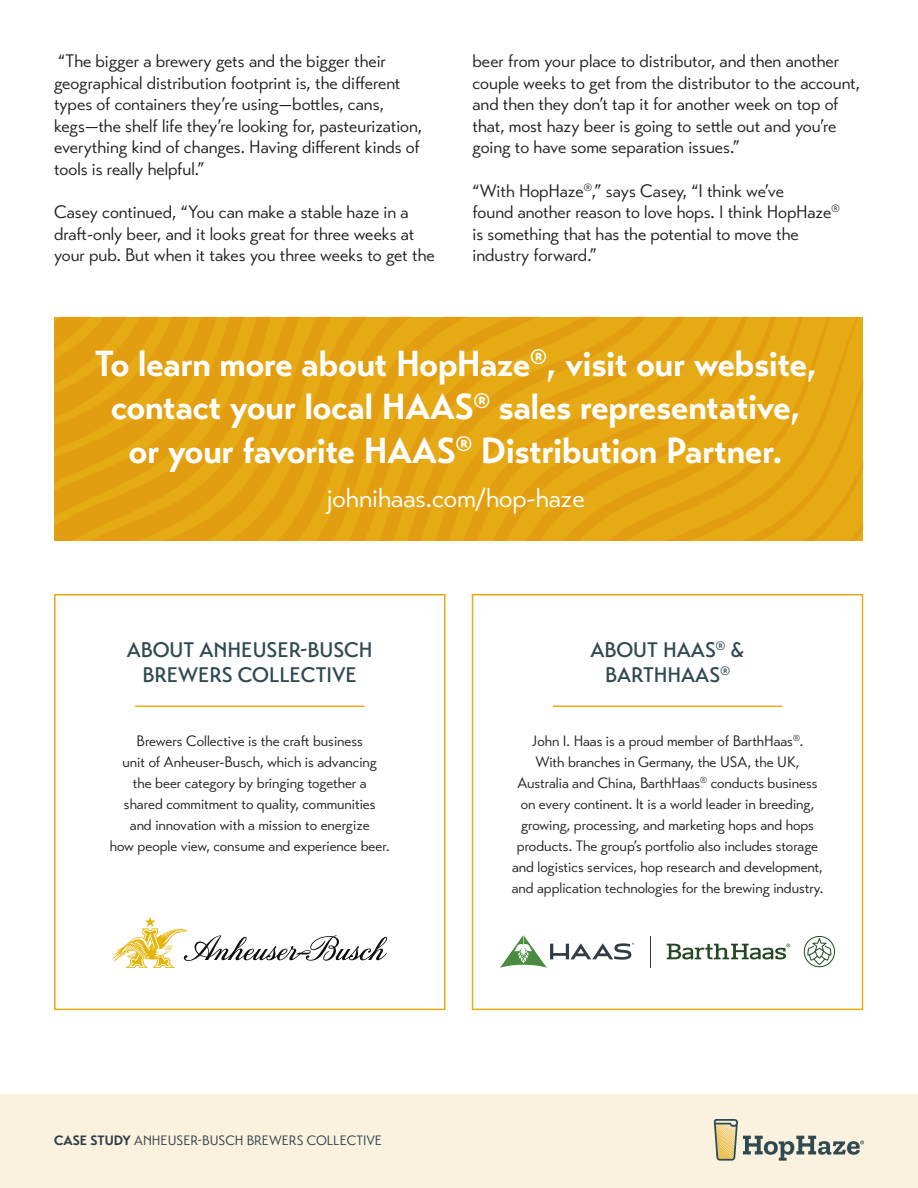
<style>
.page{position:relative;width:918px;height:1188px;background:#fff}
.page>*{position:absolute;margin:0;border:0;box-sizing:border-box;transform-origin:0 0}
.t1{font:700 36px/43.2px "Transat";color:#fff;text-align:center}
.t2{font:27px "Transat Standard";color:#fff}
.t3{font:500 21px/25.2px "Transat";color:#2f4a51;text-align:center}
.t4{font:18px/21.6px "Transat Standard";color:#231f20}
.t5{font:15px/21px "Transat Standard";color:#231f20;text-align:center}
.t6{font:13.5px "Transat Standard";color:#303d47}
.s1{font-family:"Transat";font-weight:700}
</style>
<div class="page">
<div style="left:0;top:1094px;width:918px;height:94px;background:#faf2de"></div>
<svg style="left:714px;top:1119px;width:150px;height:42px"></svg>
<svg style="left:841px;top:317px;width:23px;height:224px;background:#e6ac1d"></svg>
<svg style="left:779px;top:317px;width:62px;height:224px;background:#e5a713"></svg>
<svg style="left:706px;top:317px;width:73px;height:224px;background:#e5a713"></svg>
<svg style="left:650px;top:317px;width:56px;height:224px;background:#e4a612"></svg>
<svg style="left:606px;top:317px;width:44px;height:224px;background:#e4a612"></svg>
<svg style="left:570px;top:317px;width:36px;height:224px;background:#e4a512"></svg>
<svg style="left:55px;top:317px;width:515px;height:224px;background:#e4a412"></svg>
<div style="left:55px;top:317px;width:483px;height:200px;background:#e3a211"></div>
<div style="left:55px;top:317px;width:454px;height:166px;background:#e3a211"></div>
<div style="left:55px;top:317px;width:426px;height:133px;background:#e3a211"></div>
<svg style="left:55px;top:317px;width:398px;height:101px;background:#e3a311"></svg>
<div style="left:54px;top:594px;width:392px;height:416px;border:2px solid #e6aa14"></div>
<div style="left:472px;top:594px;width:391px;height:416px;border:2px solid #e6aa14"></div>
<hr style="left:135px;top:706px;width:230px;height:1px;background:#e6aa14">
<hr style="left:553px;top:706px;width:229px;height:1px;background:#e6aa14">
<svg style="left:667px;top:944px;width:123px;height:16px"></svg>
<svg style="left:804px;top:936px;width:31px;height:31px"></svg>
<hr style="left:650px;top:936px;width:1px;height:31px;background:#303d47">
<svg style="left:500px;top:935px;width:134px;height:33px"></svg>
<svg style="left:112px;top:917px;width:275px;height:51px"></svg>
<p class="t4" style="left:54px;top:50px;width:370px">“The bigger a brewery gets and the bigger their geographical distribution footprint is, the different types of containers they’re using—bottles, cans, kegs—the shelf life they’re looking for, pasteurization, everything kind of changes. Having different kinds of tools is really helpful.”</p>
<p class="t4" style="left:54px;top:201px;width:382px">Casey continued, “You can make a stable haze in a draft-only beer, and it looks great for three weeks at your pub. But when it takes you three weeks to get the</p>
<p class="t4" style="left:472px;top:50px;width:389px">beer from your place to distributor, and then another couple weeks to get from the distributor to the account, and then they don’t tap it for another week on top of that, most hazy beer is going to settle out and you’re going to have some separation issues.”</p>
<p class="t4" style="left:472px;top:180px;width:369px">“With HopHaze<sup>®</sup>,” says Casey, “I think we’ve<br>found another reason to love hops. I think HopHaze<sup>® </sup>is something that has the potential to move the industry forward.”</p>
<h1 class="t1" style="left:95px;top:342px;width:724px">To learn more about HopHaze<sup>®</sup>, visit our website, contact your local HAAS<sup>®</sup> sales representative, or your favorite HAAS<sup>®</sup> Distribution Partner.</h1>
<h2 class="t2" style="left:327px;top:482px;width:260px">johnihaas.com/hop-haze</h2>
<p class="t3" style="left:127px;top:637px;width:247px">ABOUT ANHEUSER-BUSCH<br>BREWERS COLLECTIVE</p>
<p class="t5" style="left:110px;top:731px;width:281px">Brewers Collective is the craft business<br>unit of Anheuser-Busch, which is advancing<br>the beer category by bringing together a<br>shared commitment to quality, communities<br>and innovation with a mission to energize<br>how people view, consume and experience beer.</p>
<p class="t6" style="left:54px;top:1132px;width:330px"><span class="s1">CASE STUDY</span> ANHEUSER-BUSCH BREWERS COLLECTIVE</p>
<p class="t3" style="left:590px;top:637px;width:156px">ABOUT HAAS<sup>®</sup> &amp;<br>BARTHHAAS<sup>®</sup></p>
<p class="t5" style="left:512px;top:731px;width:313px">John I. Haas is a proud member of BarthHaas<sup>®</sup>.<br>With branches in Germany, the USA, the UK, Australia and China, BarthHaas<sup>®</sup> conducts business on every continent. It is a world leader in breeding, growing, processing, and marketing hops and hops products. The group’s portfolio also includes storage and logistics services, hop research and development, and application technologies for the brewing industry.</p>
</div>
